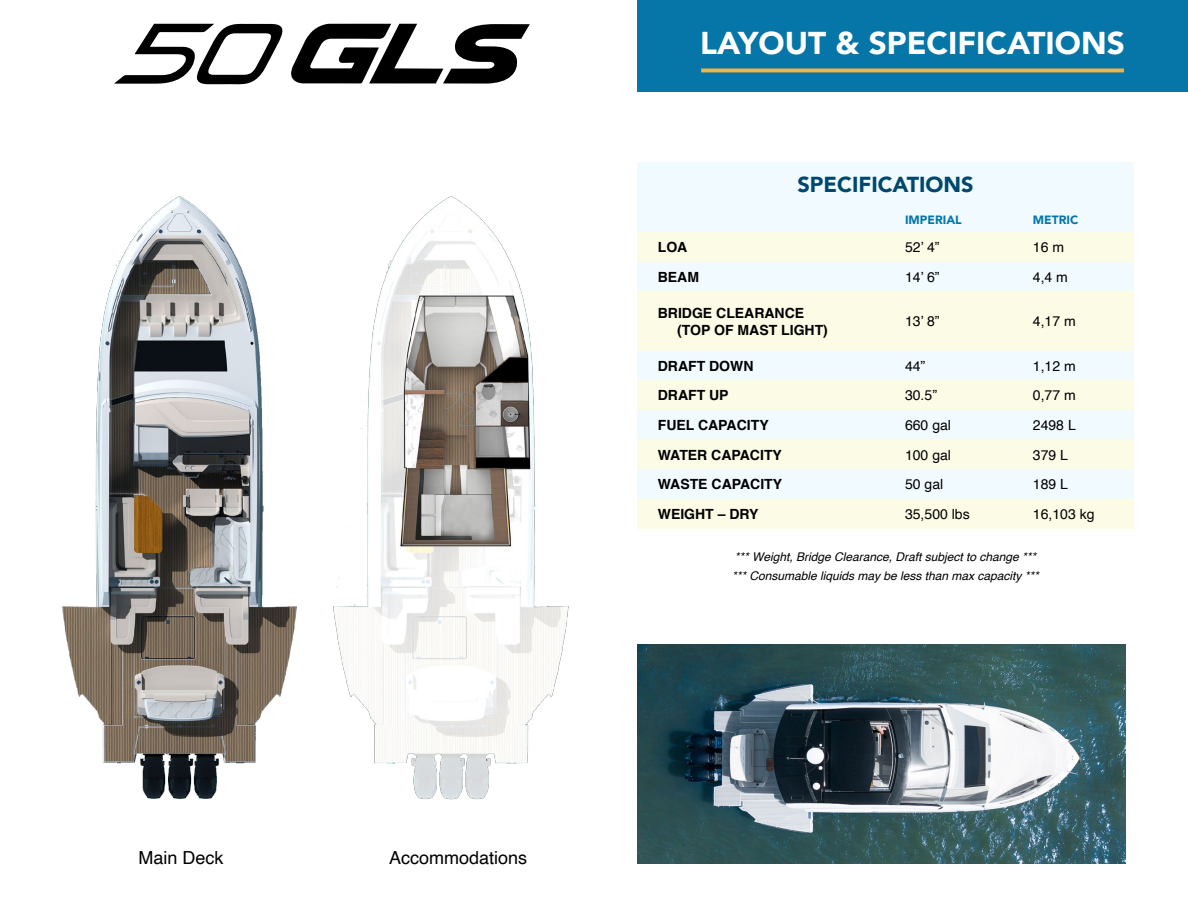
<style>
.page{position:relative;width:1188px;height:918px;background:#fff}
.page>*{position:absolute;margin:0;border:0;box-sizing:border-box;transform-origin:0 0}
.t1{font:900 31.5px "Avenir";color:#fff}
.t2{font:900 21.6px "Avenir";color:#00476e}
.t3{font:18px "Helvetica";color:#000}
.t4{font:700 14.1px/29.5px "Helvetica";color:#000}
.t5{font:14.1px/29.5px "Helvetica";color:#000}
.t6{font:italic 12px/19.5px "Helvetica";color:#000}
.t7{font:900 12px "Avenir";color:#0576a7}
</style>
<div class="page">
<div style="left:637px;top:162px;width:497px;height:70px;background:#f1fafe"></div>
<div style="left:637px;top:232px;width:497px;height:30px;background:#fcfbe6"></div>
<div style="left:637px;top:262px;width:497px;height:29px;background:#f1fafe"></div>
<div style="left:637px;top:351px;width:497px;height:29px;background:#f1fafe"></div>
<div style="left:637px;top:410px;width:497px;height:29px;background:#f1fafe"></div>
<div style="left:637px;top:469px;width:497px;height:30px;background:#f1fafe"></div>
<div style="left:637px;top:380px;width:497px;height:30px;background:#fcfbe6"></div>
<div style="left:637px;top:291px;width:497px;height:60px;background:#fcfbe6"></div>
<div style="left:637px;top:439px;width:497px;height:30px;background:#fcfbe6"></div>
<div style="left:637px;top:499px;width:497px;height:29px;background:#fcfbe6"></div>
<div style="left:637px;top:0;width:551px;height:92px;background:#0576a7"></div>
<img style="left:62px;top:196px;width:507px;height:604px">
<svg style="left:291px;top:24px;width:239px;height:60px"></svg>
<svg style="left:115px;top:24px;width:168px;height:61px"></svg>
<img style="left:637px;top:645px;width:488px;height:219px">
<hr style="left:701px;top:69px;width:423px;height:3px;background:#f3b442">
<p class="t3" style="left:139px;top:844px;width:87px">Main Deck</p>
<p class="t3" style="left:389px;top:844px;width:140px">Accommodations</p>
<h1 class="t1" style="left:700px;top:16px;width:426px">LAYOUT &amp; SPECIFICATIONS</h1>
<h2 class="t2" style="left:798px;top:166px;width:178px">SPECIFICATIONS</h2>
<p class="t4" style="left:658px;top:234px;width:43px">LOA<br>BEAM</p>
<p class="t4" style="left:677px;top:306px;width:152px;line-height:16.8px;text-indent:-19px">BRIDGE CLEARANCE (TOP OF MAST LIGHT)</p>
<p class="t4" style="left:658px;top:353px;width:126px">DRAFT DOWN<br>DRAFT UP<br>FUEL CAPACITY<br>WATER CAPACITY<br>WASTE CAPACITY</p>
<p class="t7" style="left:905px;top:210px;width:58px">IMPERIAL</p>
<p class="t7" style="left:1033px;top:210px;width:47px">METRIC</p>
<p class="t5" style="left:905px;top:233px;width:36px">52’ 4”<br>14’ 6”</p>
<p class="t5" style="left:905px;top:307px;width:36px">13’ 8”</p>
<p class="t5" style="left:905px;top:351px;width:48px">44”<br>30.5”<br>660 gal<br>100 gal<br>50 gal</p>
<p class="t5" style="left:1033px;top:233px;width:37px">16 m<br>4,4 m</p>
<p class="t5" style="left:1033px;top:307px;width:44px">4,17 m</p>
<p class="t5" style="left:1033px;top:351px;width:44px">1,12 m<br>0,77 m<br>2498 L<br>379 L<br>189 L</p>
<p class="t4" style="left:658px;top:501px;width:102px">WEIGHT – DRY</p>
<p class="t5" style="left:905px;top:500px;width:66px">35,500 lbs</p>
<p class="t5" style="left:1033px;top:500px;width:63px">16,103 kg</p>
<p class="t6" style="left:732px;top:547px;width:308px">*** Weight, Bridge Clearance, Draft subject to change *** *** Consumable liquids may be less than max capacity ***</p>
</div>
